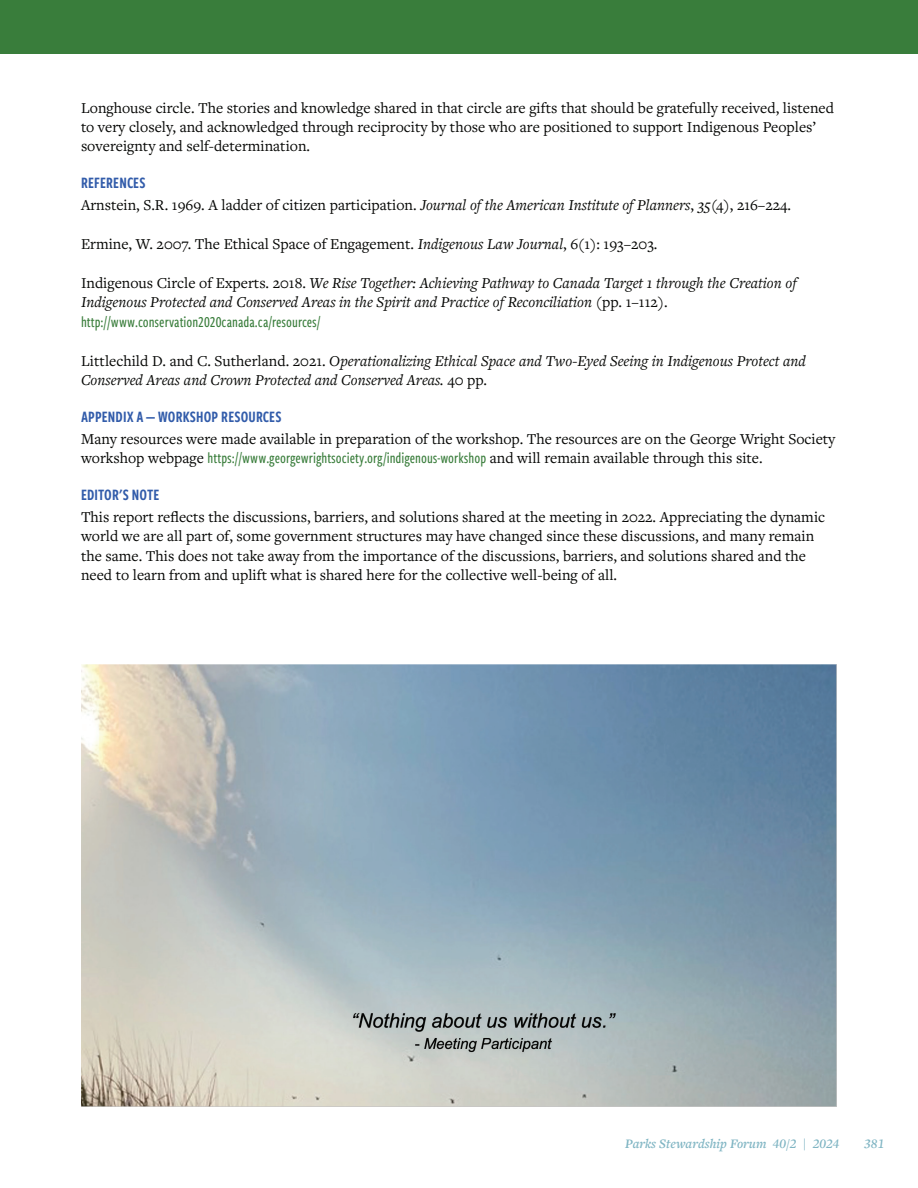
<style>
.page{position:relative;width:918px;height:1188px;background:#fff}
.page>*{position:absolute;margin:0;border:0;box-sizing:border-box;transform-origin:0 0}
.t1{font:16.5px "Freight Sans Cmp Pro Semi";letter-spacing:.01em;color:#325caa}
.t2{font:15.75px/19.5px "Freight Text Pro";color:#040503}
.t3{font:italic 15.75px/19.5px "Freight Text Pro";color:#040503}
.t4{font:500 15.75px "Freight Sans Cmp Pro";color:#397d3b}
.t5{font:italic 600 13.5px "Freight Text Pro";color:#80b5c3}
.s1{font-style:italic}
.s2{font-style:normal}
.s3{font-family:"Freight Text Pro";font-weight:400;color:#040503}
</style>
<div class="page">
<div style="left:0;top:0;width:918px;height:54px;background:#397d3b"></div>
<img style="left:81px;top:665px;width:756px;height:442px">
<p class="t2" style="left:81px;top:97px;width:755px">Longhouse circle. The stories and knowledge shared in that circle are gifts that should be gratefully received, listened to very closely, and acknowledged through reciprocity by those who are positioned to support Indigenous Peoples’ sovereignty and self-determination.</p>
<p class="t1" style="left:81px;top:172px;width:66px">REFERENCES</p>
<p class="t2" style="left:81px;top:195px;width:711px">Arnstein, S.R. 1969. A ladder of citizen participation. <span class="s1">Journal of the American Institute of Planners</span>, <span class="s1">35</span>(4), 216–224.</p>
<p class="t2" style="left:81px;top:234px;width:578px">Ermine, W. 2007. The Ethical Space of Engagement. <span class="s1">Indigenous Law Journal</span>, 6(1): 193–203.</p>
<p class="t3" style="left:81px;top:273px;width:717px"><span class="s2">Indigenous Circle of Experts. 2018.</span> We Rise Together: Achieving Pathway to Canada Target 1 through the Creation of<br>Indigenous Protected and Conserved Areas in the Spirit and Practice of Reconciliation <span class="s2">(pp. 1–112).</span></p>
<p class="t4" style="left:81px;top:311px;width:241px">http://www.conservation2020canada.ca/resources/</p>
<p class="t3" style="left:81px;top:351px;width:726px"><span class="s2">Littlechild D. and C. Sutherland. 2021.</span> Operationalizing Ethical Space and Two-Eyed Seeing in Indigenous Protect and<br>Conserved Areas and Crown Protected and Conserved Areas. <span class="s2">40 pp.</span></p>
<p class="t1" style="left:81px;top:406px;width:202px">APPENDIX A — WORKSHOP RESOURCES</p>
<p class="t2" style="left:81px;top:429px;width:756px">Many resources were made available in preparation of the workshop. The resources are on the George Wright Society</p>
<p class="t4" style="left:81px;top:448px;width:683px"><span class="s3">workshop webpage</span> https://www.georgewrightsociety.org/indigenous-workshop <span class="s3">and will remain available through this site.</span></p>
<p class="t1" style="left:81px;top:484px;width:80px">EDITOR'S NOTE</p>
<p class="t2" style="left:81px;top:507px;width:746px">This report reflects the discussions, barriers, and solutions shared at the meeting in 2022. Appreciating the dynamic world we are all part of, some government structures may have changed since these discussions, and many remain the same. This does not take away from the importance of the discussions, barriers, and solutions shared and the need to learn from and uplift what is shared here for the collective well-being of all.</p>
<p class="t5" style="left:625px;top:1134px;width:216px">Parks Stewardship Forum 40/2 | 2024</p>
<p class="t5" style="left:864px;top:1134px;width:22px">381</p>
</div>
